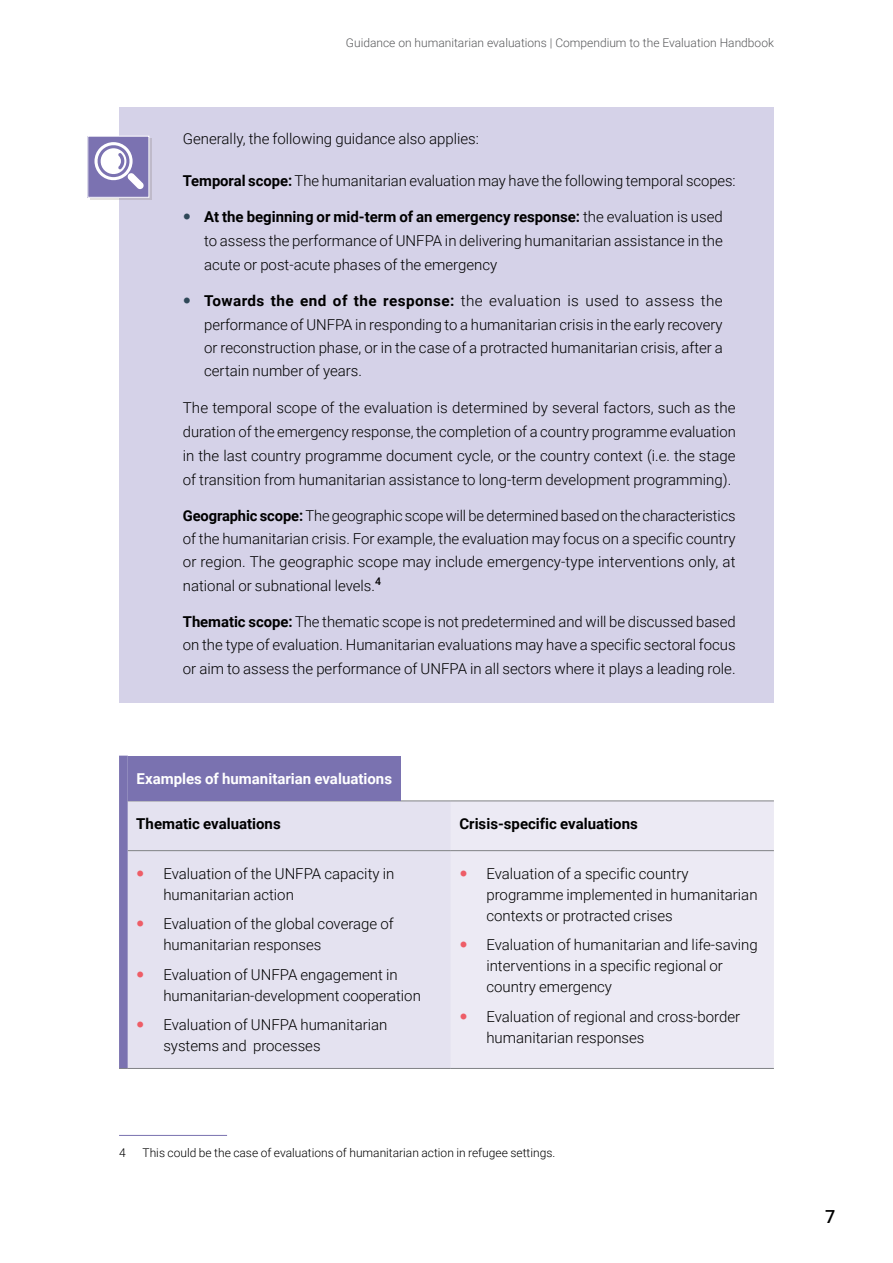
<style>
.page{position:relative;width:893px;height:1263px;background:#fff}
.page>*{position:absolute;margin:0;border:0;box-sizing:border-box;transform-origin:0 0}
.t1{font:500 18px "Roboto";color:#000}
.t2{font:300 15px/21px "Roboto";color:#000}
.t3{font:700 15px "Roboto";color:#000}
.t4{font:700 15px "Roboto";color:#fff}
.t5{font:300 12px "Roboto";color:#000}
.t6{font:300 12px "Roboto";color:#58595b}
.s1{font-weight:700}
</style>
<div class="page">
<div style="left:119px;top:108px;width:655px;height:66px;background:#d5d2e8"></div>
<div style="left:119px;top:148px;width:655px;height:67px;background:#d5d2e8"></div>
<div style="left:119px;top:185px;width:655px;height:115px;background:#d5d2e8"></div>
<div style="left:119px;top:269px;width:655px;height:136px;background:#d5d2e8"></div>
<div style="left:119px;top:376px;width:655px;height:138px;background:#d5d2e8"></div>
<div style="left:119px;top:484px;width:655px;height:136px;background:#d5d2e8"></div>
<div style="left:119px;top:590px;width:655px;height:113px;background:#d5d2e8"></div>
<div style="left:128px;top:801px;width:323px;height:267px;background:#e4e2f0"></div>
<div style="left:451px;top:801px;width:323px;height:267px;background:#eceaf4"></div>
<hr style="left:128px;top:850px;width:323px;height:1px;background:#808285">
<hr style="left:451px;top:850px;width:323px;height:1px;background:#808285">
<svg style="left:119px;top:756px;width:9px;height:313px;background:#7e77b2"></svg>
<hr style="left:128px;top:1068px;width:323px;height:1px;background:#808285">
<hr style="left:451px;top:1068px;width:323px;height:1px;background:#808285">
<hr style="left:128px;top:800px;width:323px;height:1px;background:#808285">
<hr style="left:451px;top:800px;width:323px;height:1px;background:#808285">
<div style="left:128px;top:756px;width:273px;height:44px;background:#7a72b0"></div>
<hr style="left:119px;top:1135px;width:108px;height:1px;background:#7a72b0">
<div style="left:90px;top:139px;width:61px;height:60px;background:#d9d6df"></div>
<div style="left:88px;top:136px;width:61px;height:61px;background:#7b72b1"></div>
<div style="left:87px;top:136px;width:62px;height:62px;border:1px solid #fff"></div>
<svg style="left:94px;top:142px;width:50px;height:47px"></svg>
<svg style="left:138px;top:870px;width:5px;height:6px"></svg>
<svg style="left:138px;top:921px;width:5px;height:6px"></svg>
<svg style="left:138px;top:971px;width:5px;height:6px"></svg>
<svg style="left:138px;top:1022px;width:5px;height:6px"></svg>
<svg style="left:461px;top:870px;width:5px;height:6px"></svg>
<svg style="left:461px;top:942px;width:5px;height:6px"></svg>
<svg style="left:461px;top:1013px;width:5px;height:6px"></svg>
<p class="t6" style="left:346px;top:35px;width:429px">Guidance on humanitarian evaluations | Compendium to the Evaluation Handbook</p>
<p class="t2" style="left:183px;top:128px;width:298px">Generally, the following guidance also applies:</p>
<p class="t2" style="left:183px;top:169px;width:554px"><span class="s1">Temporal scope:</span> The humanitarian evaluation may have the following temporal scopes:</p>
<p class="t2" style="left:204px;top:204px;width:520px;line-height:24px;text-align:justify"><span class="s1">At the beginning or mid-term of an emergency response:</span> the evaluation is used to assess the performance of UNFPA in delivering humanitarian assistance in the acute or post-acute phases of the emergency</p>
<p class="t2" style="left:204px;top:289px;width:520px;line-height:23.2px;text-align:justify"><span class="s1">Towards the end of the response:</span> the evaluation is used to assess the performance of UNFPA in responding to a humanitarian crisis in the early recovery or reconstruction phase, or in the case of a protracted humanitarian crisis, after a certain number of years.</p>
<p class="t2" style="left:183px;top:395px;width:554px;line-height:24px;text-align:justify">The temporal scope of the evaluation is determined by several factors, such as the duration of the emergency response, the completion of a country programme evaluation in the last country programme document cycle, or the country context (i.e. the stage of transition from humanitarian assistance to long-term development programming).</p>
<p class="t2" style="left:183px;top:503px;width:554px;line-height:23.2px;text-align:justify"><span class="s1">Geographic scope:</span> The geographic scope will be determined based on the characteristics of the humanitarian crisis. For example, the evaluation may focus on a specific country or region. The geographic scope may include emergency-type interventions only, at national or subnational levels.<sup>4</sup></p>
<p class="t2" style="left:183px;top:609px;width:554px;line-height:23.7px;text-align:justify"><span class="s1">Thematic scope:</span> The thematic scope is not predetermined and will be discussed based on the type of evaluation. Humanitarian evaluations may have a specific sectoral focus or aim to assess the performance of UNFPA in all sectors where it plays a leading role.</p>
<p class="t4" style="left:137px;top:768px;width:257px">Examples of humanitarian evaluations</p>
<p class="t3" style="left:136px;top:813px;width:146px">Thematic evaluations</p>
<p class="t3" style="left:459px;top:813px;width:180px">Crisis-specific evaluations</p>
<p class="t2" style="left:163px;top:862px;width:232px">Evaluation of the UNFPA capacity in humanitarian action</p>
<p class="t2" style="left:163px;top:913px;width:232px">Evaluation of the global coverage of humanitarian responses</p>
<p class="t2" style="left:163px;top:963px;width:259px">Evaluation of UNFPA engagement in humanitarian-development cooperation</p>
<p class="t2" style="left:163px;top:1014px;width:226px">Evaluation of UNFPA humanitarian systems and processes</p>
<p class="t2" style="left:486px;top:862px;width:273px">Evaluation of a specific country programme implemented in humanitarian contexts or protracted crises</p>
<p class="t2" style="left:486px;top:934px;width:273px">Evaluation of humanitarian and life-saving interventions in a specific regional or country emergency</p>
<p class="t2" style="left:486px;top:1005px;width:255px">Evaluation of regional and cross-border humanitarian responses</p>
<p class="t5" style="left:119px;top:1144px;width:8px">4</p>
<p class="t5" style="left:143px;top:1144px;width:414px">This could be the case of evaluations of humanitarian action in refugee settings.</p>
<p class="t1" style="left:825px;top:1204px;width:12px">7</p>
</div>
